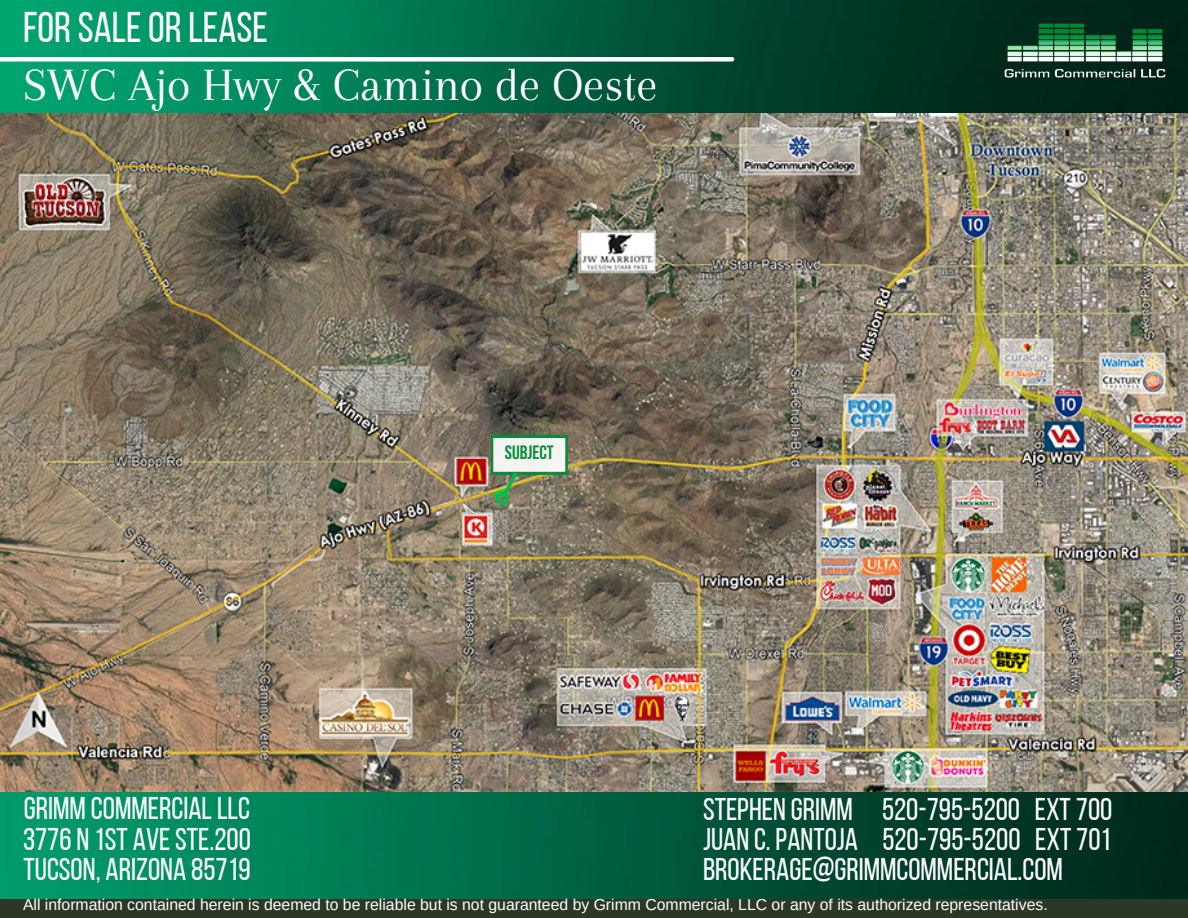
<style>
.page{position:relative;width:1188px;height:918px;background:#fff}
.page>*{position:absolute;margin:0;border:0;box-sizing:border-box;transform-origin:0 0}
.t1{font:48px "Arapey";color:#fff}
.t2{font:42.9px "Bebas Neue";color:#fff}
.t3{font:31.35px/30.5px "Bebas Neue";color:#fff;text-align:justify}
.t4{font:700 19.2px "Bebas Neue";color:#008f39}
.t5{font:15.75px "Arimo";color:#fff}
</style>
<div class="page">
<img style="left:0;top:0;width:1188px;height:899px">
<img style="left:996px;top:10px;width:179px;height:81px">
<div style="left:0;top:57px;width:732px;height:5px;background:#fff"></div>
<div style="left:0;top:899px;width:1188px;height:19px;background:#2b3825"></div>
<svg style="left:490px;top:436px;width:78px;height:76px"></svg>
<h2 class="t2" style="left:23px;top:10px;width:246px">FORSALEORLEASE</h2>
<h1 class="t1" style="left:23px;top:58px;width:636px">SWC Ajo Hwy &amp; Camino de Oeste</h1>
<p class="t4" style="left:505px;top:445px;width:50px">SUBJECT</p>
<p class="t3" style="left:23px;top:796px;width:229px">GRIMM COMMERCIALLLC 3776 N 1ST AVESTE.200<br>TUCSON, ARIZONA 85719</p>
<p class="t3" style="left:703px;top:797px;width:411px">STEPHEN GRIMM 520-795-520O EXT700<br>JUAN C. PANTOJA 520-795-5200 EXT701<br>BROKERAGE@GRIMMCOMMERCIAL.COM</p>
<p class="t5" style="left:23px;top:896px;width:1026px">All information contained herein is deemed to be reliable but is not guaranteed by Grimm Commercial, LLC or any of its authorized representatives.</p>
</div>
